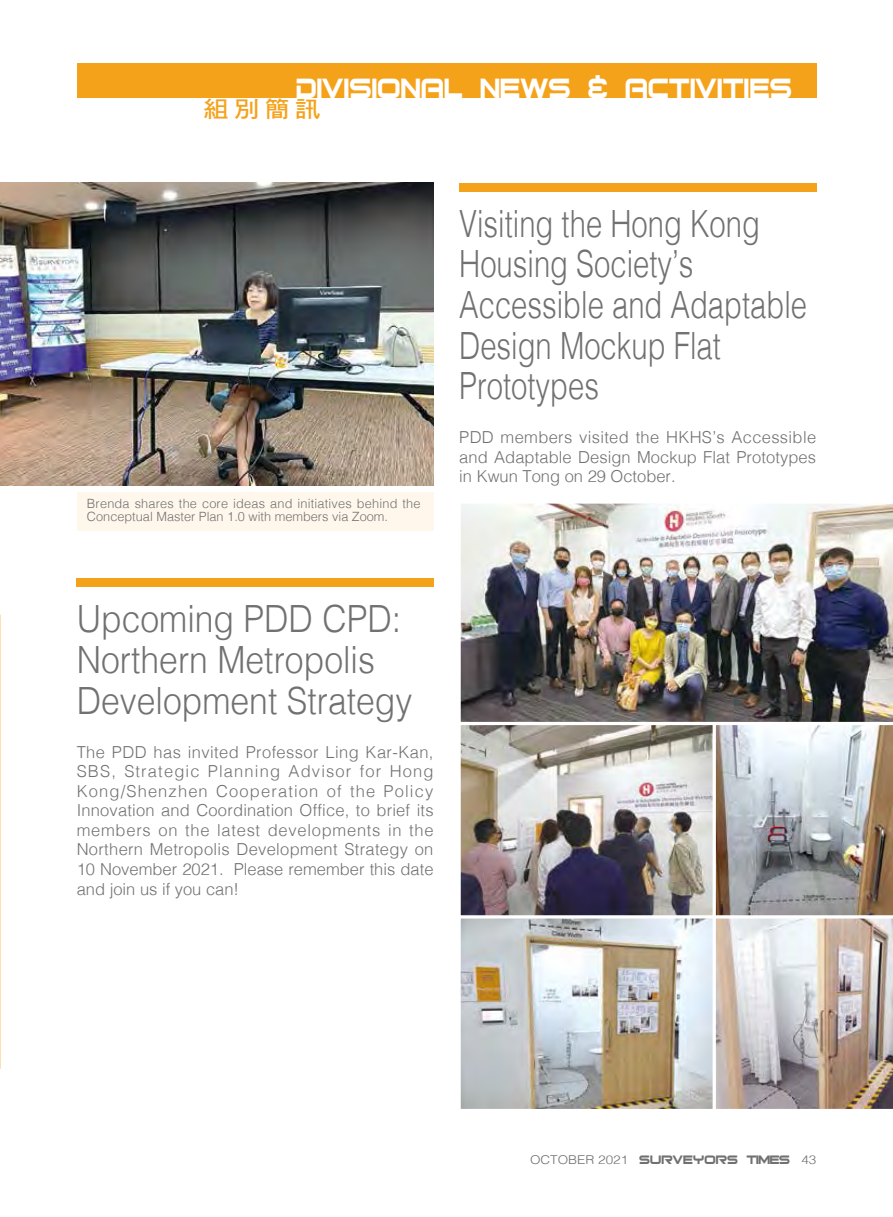
<style>
.page{position:relative;width:893px;height:1217px;background:#fff}
.page>*{position:absolute;margin:0;border:0;box-sizing:border-box;transform-origin:0 0}
.t1{font:300 37.5px/40.5px "Helvetica";color:#727171;scale:.78 1}
.t2{font:300 37.5px/40.5px "Helvetica";color:#727171;scale:.9 1}
.t3{font:37.5px "Bitsumishi";color:#fff;scale:.9 1}
.t4{font:22.95px "DF Hei Bd HK BF";color:#f5a21b;scale:1.11 1}
.t5{font:300 16.5px/19.5px "Helvetica";color:#727171;text-align:justify}
.t6{font:16.5px "Bitsumishi";color:#727171}
.t7{font:300 12.75px/13.5px "Helvetica";letter-spacing:.015em;color:#727171}
.s1{font-family:"Helvetica";font-weight:300;font-size:12.15px}
</style>
<div class="page">
<div style="left:77px;top:64px;width:739px;height:34px;background:#f5a21b"></div>
<div style="left:77px;top:578px;width:357px;height:9px;background:#f5a21b"></div>
<div style="left:459px;top:183px;width:357px;height:9px;background:#f5a21b"></div>
<svg style="left:0;top:614px;width:1px;height:454px"></svg>
<div style="left:77px;top:492px;width:356px;height:38px;background:#fff7ec"></div>
<img style="left:0;top:182px;width:434px;height:303px">
<img style="left:462px;top:726px;width:250px;height:381px">
<img style="left:460px;top:503px;width:433px;height:219px">
<div style="left:458px;top:722px;width:258px;height:196px;border:3px solid #fff"></div>
<div style="left:458px;top:915px;width:258px;height:196px;border:3px solid #fff"></div>
<img style="left:713px;top:722px;width:180px;height:389px">
<h1 class="t3" style="left:297px;top:73px;width:553px">DIVISIONAL NEWS &amp; ACTIVITIES</h1>
<h2 class="t4" style="left:203px;top:97px;width:107px">組別簡訊</h2>
<p class="t7" style="left:87px;top:495px;width:335px">Brenda shares the core ideas and initiatives behind the<br>Conceptual Master Plan 1.0 with members via Zoom.</p>
<h1 class="t1" style="left:459px;top:201px;width:447px">Visiting the Hong Kong<br>Housing Society’s<br>Accessible and Adaptable<br>Design Mockup Flat<br>Prototypes</h1>
<p class="t5" style="left:459px;top:426px;width:358px">PDD members visited the HKHS’s Accessible and Adaptable Design Mockup Flat Prototypes in Kwun Tong on 29 October.</p>
<h1 class="t2" style="left:77px;top:596px;width:375px">Upcoming PDD CPD:<br>Northern Metropolis<br>Development Strategy</h1>
<p class="t5" style="left:77px;top:741px;width:358px">The PDD has invited Professor Ling Kar-Kan, SBS, Strategic Planning Advisor for Hong Kong/Shenzhen Cooperation of the Policy Innovation and Coordination Office, to brief its members on the latest developments in the Northern Metropolis Development Strategy on 10 November 2021. Please remember this date and join us if you can!</p>
<p class="t6" style="left:530px;top:1152px;width:288px"><span class="s1">OCTOBER 2021</span> SURVEYORS TIMES <span class="s1">43</span></p>
</div>
